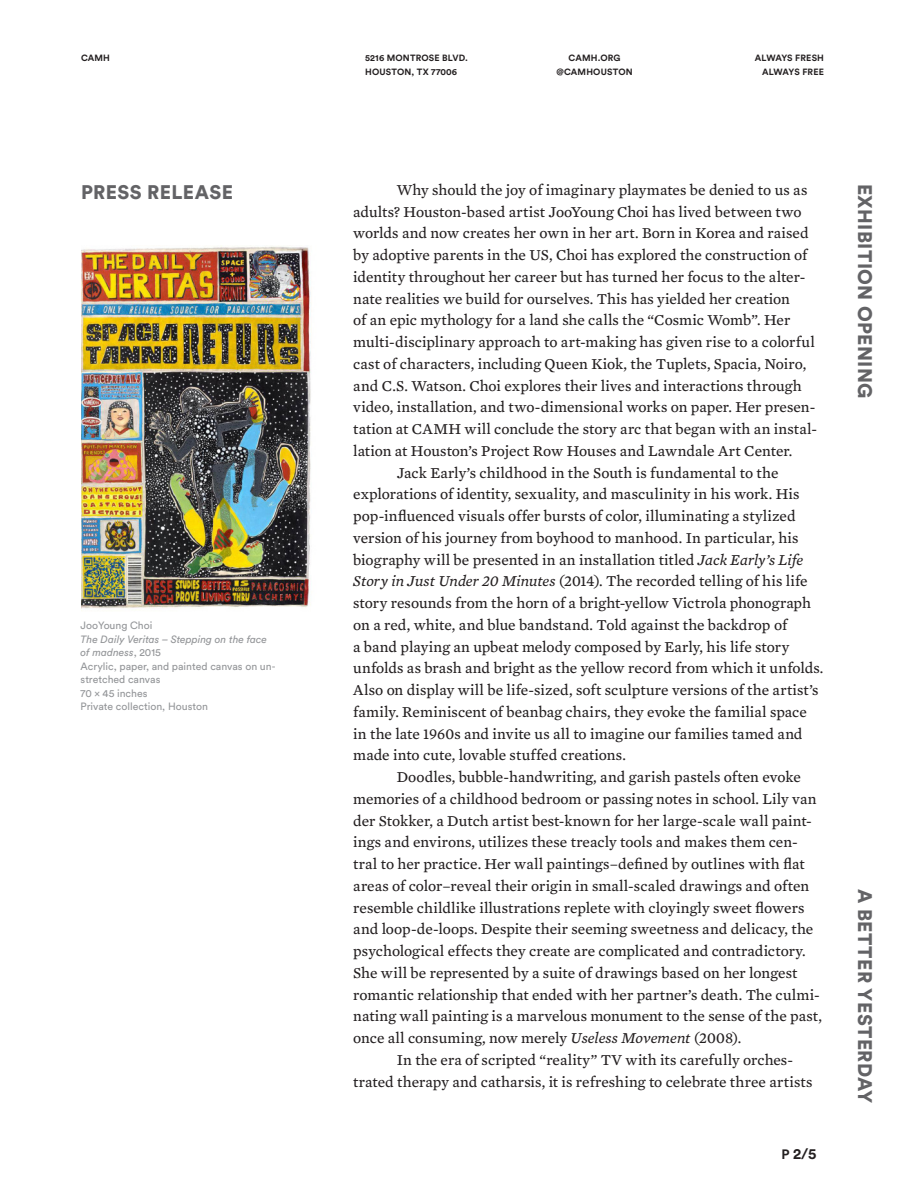
<style>
.page{position:relative;width:918px;height:1188px;background:#fff}
.page>*{position:absolute;margin:0;border:0;box-sizing:border-box;transform-origin:0 0}
.t1{font:900 19.5px "Circular Std";letter-spacing:.02em;color:#636366}
.Body_1_Indent{font:15.45px/21.8px "Mercury Text G3 Roman";letter-spacing:.005em;color:#231f20}
.t2{font:700 15px "Circular Std";color:#231f20}
.t3{font:10.5px/13.5px "Circular Std";color:#939598}
.t4{font:700 9px/13.5px "Circular Std";letter-spacing:.02em;color:#231f20}
.s1{font-style:italic}
.s2{font-family:"Mercury Text G3";font-style:italic}
.s3{font-size:13.5px}
</style>
<div class="page">
<img style="left:81px;top:245px;width:230px;height:366px">
<p class="t4" style="left:81px;top:51px;width:30px">CAMH</p>
<p class="t1" style="left:81px;top:180px;width:154px">PRESS RELEASE</p>
<p class="t3" style="left:81px;top:619px;width:196px">JooYoung Choi<br><span class="s1">The Daily Veritas – Stepping on the face of madness</span>, 2015<br>Acrylic, paper, and painted canvas on un&shy;stretched canvas<br>70 x 45 inches<br>Private collection, Houston</p>
<p class="t4" style="left:365px;top:51px;width:104px">5216 MONTROSE BLVD.<br>HOUSTON, TX 77006</p>
<p class="t4" style="left:557px;top:51px;width:78px;text-align:center">CAMH.ORG @CAMHOUSTON</p>
<p class="t4" style="left:755px;top:51px;width:71px;text-align:right">ALWAYS FRESH<br>ALWAYS FREE</p>
<p class="Body_1_Indent" style="left:353px;top:179px;width:465px;text-indent:44px">Why should the joy of imaginary playmates be denied to us as adults? Houston-based artist JooYoung Choi has lived between two worlds and now creates her own in her art. Born in Korea and raised by adoptive parents in the US, Choi has explored the construction of identity throughout her career but has turned her focus to the alter&shy;nate realities we build for ourselves. This has yielded her creation<br>of an epic mythology for a land she calls the “Cosmic Womb”. Her multi-disciplinary approach to art-making has given rise to a colorful cast of characters, including Queen Kiok, the Tuplets, Spacia, Noiro, and C.S. Watson. Choi explores their lives and interactions through video, installation, and two-dimensional works on paper. Her presen&shy;tation at CAMH will conclude the story arc that began with an instal&shy;lation at Houston’s Project Row Houses and Lawndale Art Center.</p>
<p class="Body_1_Indent" style="left:353px;top:462px;width:472px;text-indent:44px">Jack Early’s childhood in the South is fundamental to the explorations of identity, sexuality, and masculinity in his work. His pop-influenced visuals offer bursts of color, illuminating a stylized version of his journey from boyhood to manhood. In particular, his biography will be presented in an installation titled <span class="s2">Jack Early’s Life Story in Just Under 20 Minutes</span> (2014). The recorded telling of his life story resounds from the horn of a bright-yellow Victrola phonograph on a red, white, and blue bandstand. Told against the backdrop of<br>a band playing an upbeat melody composed by Early, his life story unfolds as brash and bright as the yellow record from which it unfolds.<br>Also on display will be life-sized, soft sculpture versions of the artist’s family. Reminiscent of beanbag chairs, they evoke the familial space in the late 1960s and invite us all to imagine our families tamed and made into cute, lovable stuffed creations.</p>
<p class="Body_1_Indent" style="left:353px;top:766px;width:470px;text-indent:44px">Doodles, bubble-handwriting, and garish pastels often evoke memories of a childhood bedroom or passing notes in school. Lily van der Stokker, a Dutch artist best-known for her large-scale wall paint&shy;ings and environs, utilizes these treacly tools and makes them cen&shy;tral to her practice. Her wall paintings–defined by outlines with flat areas of color–reveal their origin in small-scaled drawings and often resemble childlike illustrations replete with cloyingly sweet flowers and loop-de-loops. Despite their seeming sweetness and delicacy, the psychological effects they create are complicated and contradictory.<br>She will be represented by a suite of drawings based on her longest romantic relationship that ended with her partner’s death. The culmi&shy;nating wall painting is a marvelous monument to the sense of the past, once all consuming, now merely <span class="s2">Useless Movement</span> (2008).</p>
<p class="Body_1_Indent" style="left:353px;top:1049px;width:461px;text-indent:44px">In the era of scripted “reality” TV with its carefully orches&shy;trated therapy and catharsis, it is refreshing to celebrate three artists</p>
<p class="t2" style="left:782px;top:1144px;width:36px"><span class="s3">P</span> 2/5</p>
<p class="t1" style="left:878px;top:184px;width:216px;rotate:90deg">EXHIBITION OPENING</p>
<p class="t1" style="left:878px;top:889px;width:216px;rotate:90deg">A BETTER YESTERDAY</p>
</div>
